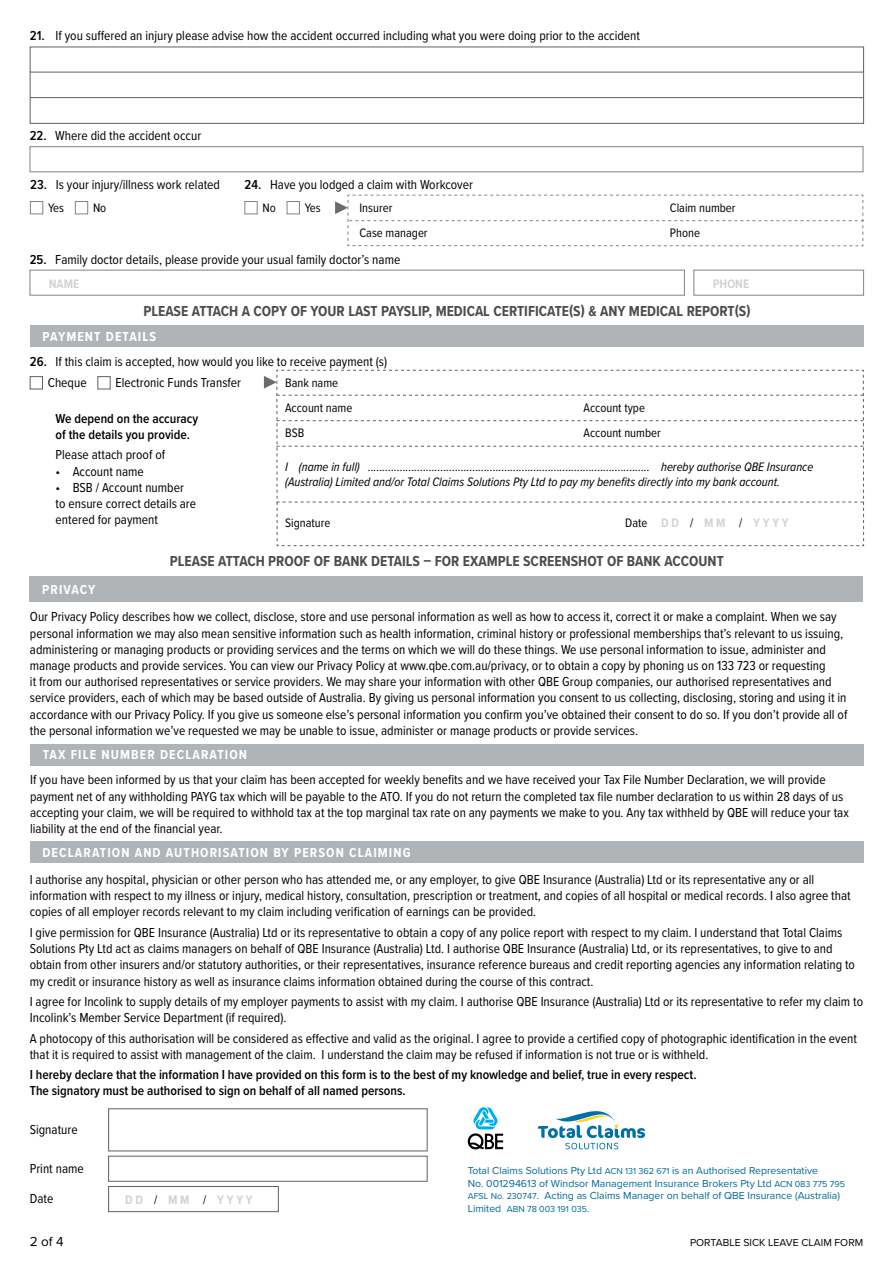
<style>
.page{position:relative;width:893px;height:1263px;background:#fff}
.page>*{position:absolute;margin:0;border:0;box-sizing:border-box;transform-origin:0 0}
.t1{font:700 15px "Proxima Nova Cond";color:#4a4d50}
.t2{font:13.5px/16.2px "Proxima Nova Cond";color:#000}
.t3{font:600 13.5px/16.2px "Proxima Nova Cond";color:#000}
.t4{font:700 13.5px "Proxima Nova Cond";letter-spacing:.08em;color:#fff}
.t5{font:13.5px "Proxima Nova";color:#000}
.t6{font:italic 12.75px/15.3px "Proxima Nova Cond";color:#000}
.t7{font:12.75px/25px "Proxima Nova Cond";color:#000}
.t8{font:700 12.75px "Proxima Nova Cond";color:#d1d3d4}
.t9{font:10.5px/12.6px "Proxima Nova";color:#006997}
.t10{font:10.5px "Proxima Nova";color:#000}
.t11{font:9px "Proxima Nova";color:#006997}
.s1{font-weight:600}
.s2{font-weight:400;color:#000}
.s3{font-size:9px}
.s4{font-size:10.5px}
</style>
<div class="page">
<div style="left:29px;top:577px;width:834px;height:25px;background:#b1b4b6"></div>
<div style="left:30px;top:744px;width:833px;height:21px;background:#b1b4b6"></div>
<div style="left:30px;top:72px;width:834px;height:26px;border:1px solid #5f6062"></div>
<div style="left:30px;top:98px;width:834px;height:26px;border:1px solid #5f6062"></div>
<div style="left:30px;top:841px;width:833px;height:22px;background:#b1b4b6"></div>
<div style="left:108px;top:1108px;width:319px;height:43px;border:1px solid #5f6062"></div>
<div style="left:108px;top:1156px;width:319px;height:25px;border:1px solid #5f6062"></div>
<div style="left:108px;top:1186px;width:171px;height:26px;border:1px solid #5f6062"></div>
<svg style="left:468px;top:1107px;width:35px;height:42px"></svg>
<svg style="left:538px;top:1111px;width:107px;height:38px"></svg>
<div style="left:30px;top:326px;width:833px;height:21px;background:#b1b4b6"></div>
<div style="left:30px;top:376px;width:13px;height:13px;border:1px solid #5f6062"></div>
<div style="left:98px;top:376px;width:12px;height:13px;border:1px solid #5f6062"></div>
<svg style="left:276px;top:370px;width:588px;height:176px"></svg>
<div style="left:245px;top:201px;width:12px;height:13px;border:1px solid #828486"></div>
<div style="left:287px;top:201px;width:13px;height:13px;border:1px solid #828486"></div>
<svg style="left:335px;top:195px;width:529px;height:51px"></svg>
<div style="left:30px;top:201px;width:13px;height:13px;border:1px solid #828486"></div>
<div style="left:75px;top:201px;width:13px;height:13px;border:1px solid #828486"></div>
<div style="left:30px;top:146px;width:833px;height:26px;border:1px solid #828486"></div>
<div style="left:30px;top:270px;width:655px;height:25px;border:1px solid #828486"></div>
<div style="left:694px;top:270px;width:170px;height:25px;border:1px solid #828486"></div>
<p class="t2" style="left:30px;top:27px;width:612px"><span class="s1">21.</span> If you suffered an injury please advise how the accident occurred including what you were doing prior to the accident</p>
<p class="t2" style="left:30px;top:127px;width:173px"><span class="s1">22.</span> Where did the accident occur</p>
<p class="t2" style="left:30px;top:175px;width:191px"><span class="s1">23.</span> Is your injury/illness work related</p>
<p class="t7" style="left:48px;top:195px;width:18px">Yes</p>
<p class="t7" style="left:93px;top:195px;width:15px">No</p>
<p class="t2" style="left:245px;top:175px;width:230px"><span class="s1">24.</span> Have you lodged a claim with Workcover</p>
<p class="t7" style="left:262px;top:195px;width:15px">No</p>
<p class="t7" style="left:305px;top:195px;width:18px">Yes</p>
<p class="t7" style="left:359px;top:195px;width:34px">Insurer</p>
<p class="t7" style="left:670px;top:195px;width:67px">Claim number</p>
<p class="t7" style="left:359px;top:220px;width:70px">Case manager</p>
<p class="t7" style="left:670px;top:220px;width:32px">Phone</p>
<p class="t2" style="left:30px;top:250px;width:372px"><span class="s1">25.</span> Family doctor details, please provide your usual family doctor’s name</p>
<p class="t8" style="left:49px;top:274px;width:32px">NAME</p>
<p class="t8" style="left:713px;top:274px;width:38px">PHONE</p>
<p class="t1" style="left:144px;top:300px;width:608px">PLEASE ATTACH A COPY OF YOUR LAST PAYSLIP, MEDICAL CERTIFICATE(S) &amp; ANY MEDICAL REPORT(S)</p>
<p class="t4" style="left:43px;top:326px;width:115px">PAYMENT DETAILS</p>
<p class="t2" style="left:48px;top:351px;width:341px;line-height:20.9px;text-indent:-18px"><span class="s1">26.</span> If this claim is accepted, how would you like to receive payment (s)<br>Cheque</p>
<p class="t2" style="left:115px;top:374px;width:127px">Electronic Funds Transfer</p>
<p class="t7" style="left:285px;top:370px;width:69px">Bank name<br>Account name</p>
<p class="t7" style="left:583px;top:395px;width:63px">Account type</p>
<p class="t3" style="left:56px;top:410px;width:144px">We depend on the accuracy of the details you provide.</p>
<p class="t2" style="left:56px;top:446px;width:111px">Please attach proof of</p>
<p class="t2" style="left:56px;top:462px;width:90px">• Account name</p>
<p class="t2" style="left:56px;top:479px;width:142px">• BSB / Account number to ensure correct details are entered for payment</p>
<p class="t7" style="left:285px;top:420px;width:21px">BSB</p>
<p class="t7" style="left:583px;top:420px;width:79px">Account number</p>
<p class="t6" style="left:285px;top:458px;width:530px">I (name in full) ................................................................................................. hereby authorise QBE Insurance (Australia) Limited and/or Total Claims Solutions Pty Ltd to pay my benefits directly into my bank account.</p>
<p class="t7" style="left:285px;top:510px;width:47px">Signature</p>
<p class="t8" style="left:625px;top:513px;width:165px"><span class="s2">Date</span> D D <span class="s2">/</span> M M <span class="s2">/</span> Y Y Y Y</p>
<p class="t4" style="left:42px;top:579px;width:55px">PRIVACY</p>
<p class="t1" style="left:170px;top:550px;width:555px">PLEASE ATTACH PROOF OF BANK DETAILS – FOR EXAMPLE SCREENSHOT OF BANK ACCOUNT</p>
<p class="t2" style="left:30px;top:608px;width:819px">Our Privacy Policy describes how we collect, disclose, store and use personal information as well as how to access it, correct it or make a complaint. When we say personal information we may also mean sensitive information such as health information, criminal history or professional memberships that’s relevant to us issuing, administering or managing products or providing services and the terms on which we will do these things. We use personal information to issue, administer and manage products and provide services. You can view our Privacy Policy at www.qbe.com.au/privacy, or to obtain a copy by phoning us on 133 723 or requesting<br>it from our authorised representatives or service providers. We may share your information with other QBE Group companies, our authorised representatives and service providers, each of which may be based outside of Australia. By giving us personal information you consent to us collecting, disclosing, storing and using it in accordance with our Privacy Policy. If you give us someone else’s personal information you confirm you’ve obtained their consent to do so. If you don’t provide all of the personal information we’ve requested we may be unable to issue, administer or manage products or provide services.</p>
<p class="t4" style="left:43px;top:745px;width:206px">TAX FILE NUMBER DECLARATION</p>
<p class="t2" style="left:30px;top:771px;width:820px">If you have been informed by us that your claim has been accepted for weekly benefits and we have received your Tax File Number Declaration, we will provide payment net of any withholding PAYG tax which will be payable to the ATO. If you do not return the completed tax file number declaration to us within 28 days of us accepting your claim, we will be required to withhold tax at the top marginal tax rate on any payments we make to you. Any tax withheld by QBE will reduce your tax liability at the end of the financial year.</p>
<p class="t4" style="left:43px;top:842px;width:370px">DECLARATION AND AUTHORISATION BY PERSON CLAIMING</p>
<p class="t2" style="left:30px;top:871px;width:822px">I authorise any hospital, physician or other person who has attended me, or any employer, to give QBE Insurance (Australia) Ltd or its representative any or all information with respect to my illness or injury, medical history, consultation, prescription or treatment, and copies of all hospital or medical records. I also agree that copies of all employer records relevant to my claim including verification of earnings can be provided.</p>
<p class="t2" style="left:30px;top:924px;width:827px">I give permission for QBE Insurance (Australia) Ltd or its representative to obtain a copy of any police report with respect to my claim. I understand that Total Claims Solutions Pty Ltd act as claims managers on behalf of QBE Insurance (Australia) Ltd. I authorise QBE Insurance (Australia) Ltd, or its representatives, to give to and obtain from other insurers and/or statutory authorities, or their representatives, insurance reference bureaus and credit reporting agencies any information relating to my credit or insurance history as well as insurance claims information obtained during the course of this contract.</p>
<p class="t2" style="left:30px;top:993px;width:835px">I agree for Incolink to supply details of my employer payments to assist with my claim. I authorise QBE Insurance (Australia) Ltd or its representative to refer my claim to<br>Incolink’s Member Service Department (if required).</p>
<p class="t2" style="left:30px;top:1029px;width:829px">A photocopy of this authorisation will be considered as effective and valid as the original. I agree to provide a certified copy of photographic identification in the event that it is required to assist with management of the claim. I understand the claim may be refused if information is not true or is withheld.</p>
<p class="t3" style="left:30px;top:1066px;width:668px">I hereby declare that the information I have provided on this form is to the best of my knowledge and belief, true in every respect.<br>The signatory must be authorised to sign on behalf of all named persons.</p>
<p class="t2" style="left:30px;top:1121px;width:49px">Signature</p>
<p class="t2" style="left:30px;top:1160px;width:55px">Print name</p>
<p class="t2" style="left:30px;top:1190px;width:25px">Date</p>
<p class="t8" style="left:125px;top:1190px;width:129px">D D <span class="s2">/</span> M M <span class="s2">/</span> Y Y Y Y</p>
<p class="t9" style="left:468px;top:1164px;width:379px">Total Claims Solutions Pty Ltd <span class="s3">ACN 131 362 671</span> is an Authorised Representative<br>No. 001294613 of Windsor Management Insurance Brokers Pty Ltd <span class="s3">ACN 083 775 795<br>AFSL No. 230747</span>. Acting as Claims Manager on behalf of QBE Insurance (Australia)</p>
<p class="t11" style="left:468px;top:1202px;width:123px"><span class="s4">Limited</span> ABN 78 003 191 035<span class="s4">.</span></p>
<p class="t5" style="left:30px;top:1231px;width:35px">2 of 4</p>
<p class="t10" style="left:690px;top:1234px;width:175px">PORTABLE SICK LEAVE CLAIM FORM</p>
</div>
